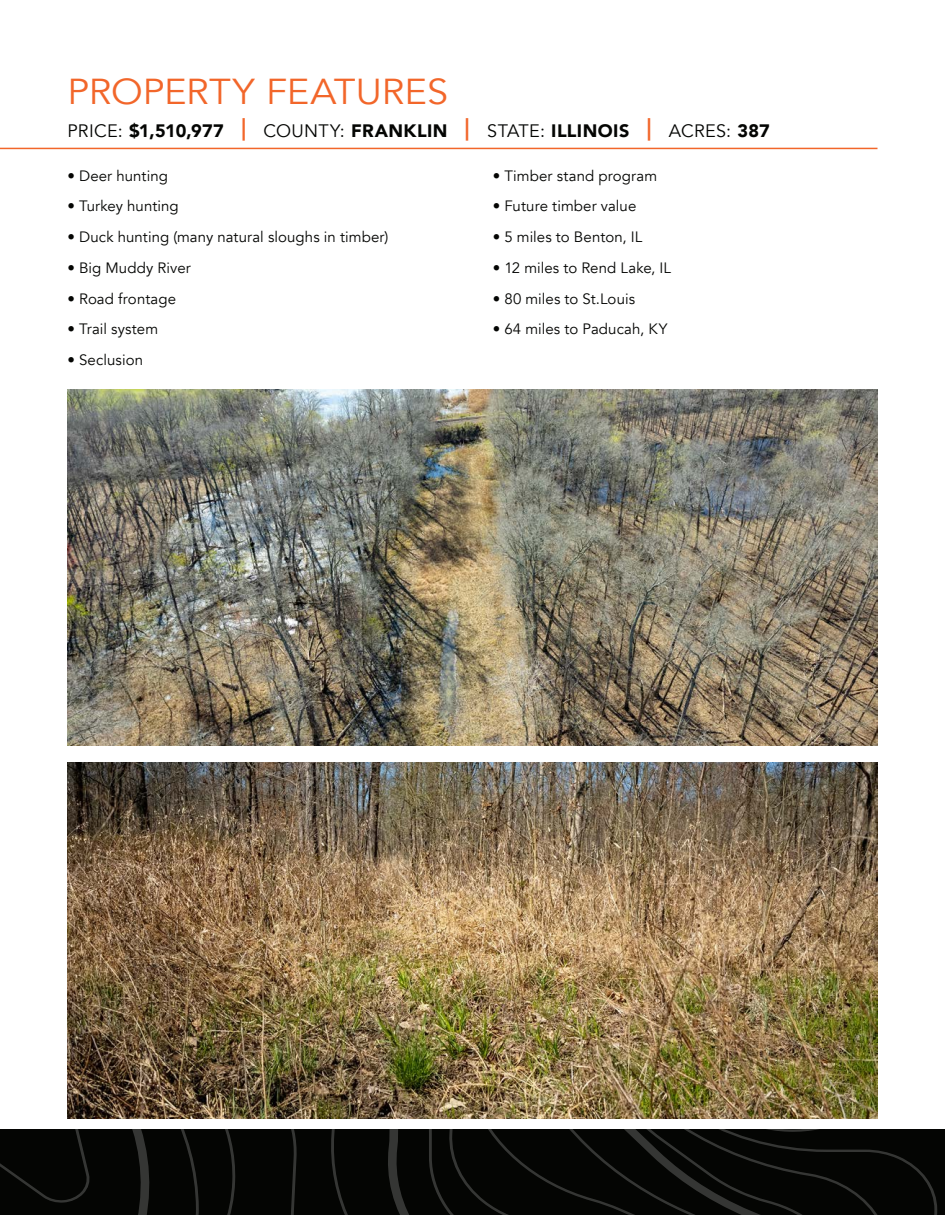
<style>
.page{position:relative;width:945px;height:1215px;background:#fff}
.page>*{position:absolute;margin:0;border:0;box-sizing:border-box;transform-origin:0 0}
.t1{font:36px "Avenir";color:#f2662a;scale:1.05 1}
.t2{font:900 18px "Avenir";letter-spacing:.025em;color:#040503}
.t3{font:15px "Avenir";letter-spacing:.005em;color:#040503}
.s1{font-weight:400}
.s2{font-size:22.5px;color:#f2662a}
</style>
<div class="page">
<img style="left:68px;top:762px;width:810px;height:356px">
<hr style="left:0;top:148px;width:878px;height:1px;background:#f2662a">
<svg style="left:0;top:1129px;width:945px;height:86px;background:#080907"></svg>
<img style="left:68px;top:389px;width:810px;height:357px">
<p class="t1" style="left:68px;top:70px;width:364px">PROPERTY FEATURES</p>
<p class="t2" style="left:68px;top:115px;width:704px"><span class="s1">PRICE:</span> $1,510,977 <span class="s2">|</span> <span class="s1">COUNTY:</span> FRANKLIN <span class="s2">|</span> <span class="s1">STATE:</span> ILLINOIS <span class="s2">|</span> <span class="s1">ACRES:</span> 387</p>
<p class="t3" style="left:68px;top:166px;width:102px">• Deer hunting</p>
<p class="t3" style="left:68px;top:197px;width:113px">• Turkey hunting</p>
<p class="t3" style="left:68px;top:228px;width:323px">• Duck hunting (many natural sloughs in timber)</p>
<p class="t3" style="left:68px;top:259px;width:125px">• Big Muddy River</p>
<p class="t3" style="left:68px;top:289px;width:110px">• Road frontage</p>
<p class="t3" style="left:68px;top:320px;width:92px">• Trail system</p>
<p class="t3" style="left:68px;top:351px;width:77px">• Seclusion</p>
<p class="t3" style="left:493px;top:166px;width:166px">• Timber stand program</p>
<p class="t3" style="left:493px;top:197px;width:145px">• Future timber value</p>
<p class="t3" style="left:493px;top:228px;width:151px">• 5 miles to Benton, IL</p>
<p class="t3" style="left:493px;top:259px;width:180px">• 12 miles to Rend Lake, IL</p>
<p class="t3" style="left:493px;top:289px;width:144px">• 80 miles to St.Louis</p>
<p class="t3" style="left:493px;top:320px;width:176px">• 64 miles to Paducah, KY</p>
</div>
